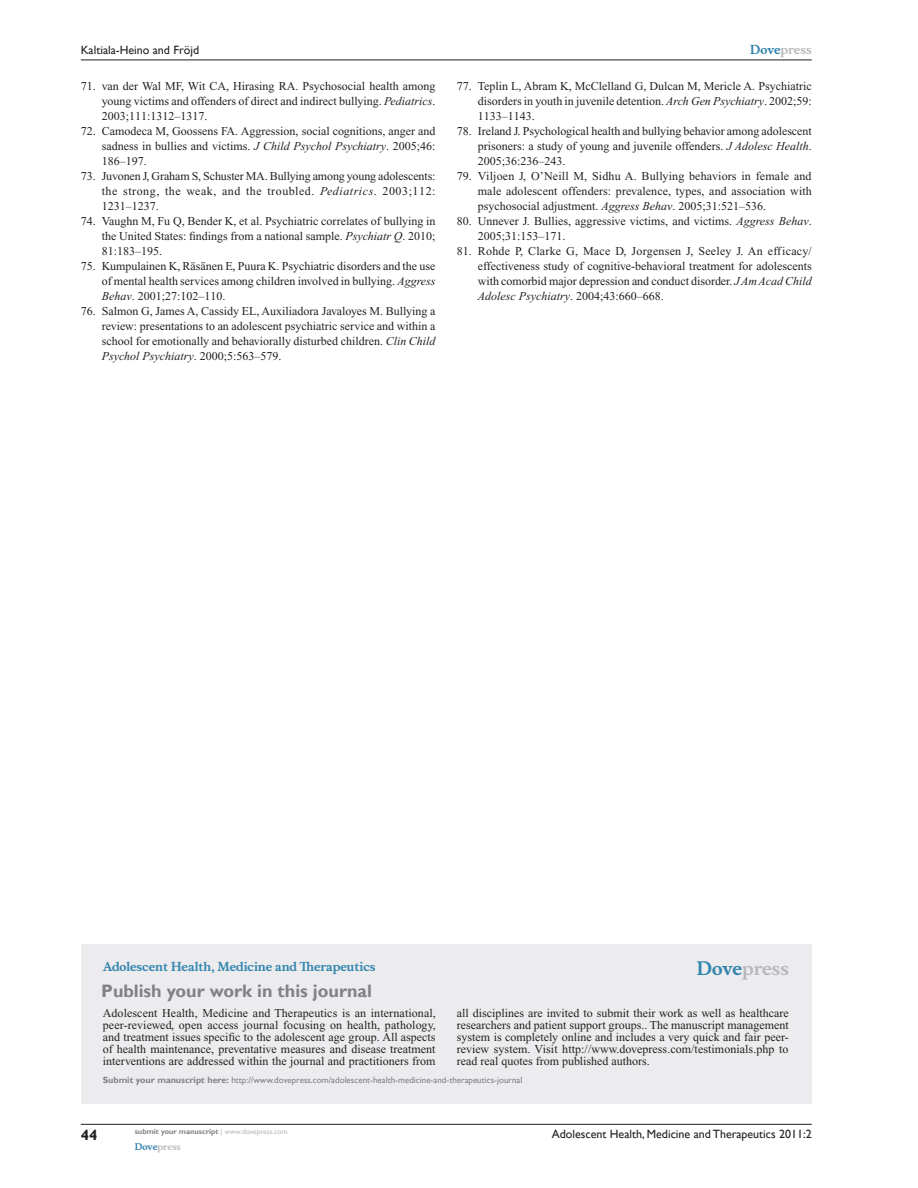
<style>
.page{position:relative;width:918px;height:1188px;background:#fff}
.page>*{position:absolute;margin:0;border:0;box-sizing:border-box;transform-origin:0 0}
.t1{font:700 18px "Gill Sans";color:#808285}
.t2{font:700 18px "Musee";color:#b8b9bc}
.t3{font:700 15px "Gill Sans";color:#231f20}
.t4{font:12px/15px "Times New Roman";color:#231f20;text-align:justify}
.t5{font:12px "Gill Sans";color:#231f20}
.t6{font:700 12px "Musee";color:#3485ae}
.t7{font:700 12px "Musee";color:#b8b9bc}
.t8{font:9px "Gill Sans";color:#808285}
.t9{font:700 9px "Musee";color:#b8b9bc}
.t10{font:700 7.5px "Gill Sans";color:#808285}
.s1{font-style:italic}
.s2{color:#3485ae}
.s3{font-weight:700}
.s4{font-weight:400;color:#b8b9bc}
</style>
<div class="page">
<div style="left:81px;top:944px;width:731px;height:159px;background:#ececee"></div>
<hr style="left:81px;top:1124px;width:731px;height:1px;background:#231f20">
<hr style="left:81px;top:60px;width:731px;height:1px;background:#231f20">
<p class="t5" style="left:81px;top:43px;width:120px">Kaltiala-Heino and Fröjd</p>
<p class="t4" style="left:102px;top:79px;width:335px;text-indent:-21px">71. van der Wal MF, Wit CA, Hirasing RA. Psychosocial health among young victims and offenders of direct and indirect bullying. <span class="s1">Pediatrics</span>.<br>2003;111:1312–1317.</p>
<p class="t4" style="left:102px;top:124px;width:335px;text-indent:-21px">72. Camodeca M, Goossens FA. Aggression, social cognitions, anger and sadness in bullies and victims. <span class="s1">J Child Psychol Psychiatry</span>. 2005;46:<br>186–197.</p>
<p class="t4" style="left:102px;top:169px;width:335px;text-indent:-21px">73. Juvonen J, Graham S, Schuster MA. Bullying among young adolescents: the strong, the weak, and the troubled. <span class="s1">Pediatrics</span>. 2003;112:<br>1231–1237.</p>
<p class="t4" style="left:102px;top:214px;width:335px;text-indent:-21px">74. Vaughn M, Fu Q, Bender K, et al. Psychiatric correlates of bullying in the United States: findings from a national sample. <span class="s1">Psychiatr Q</span>. 2010; 81:183–195.</p>
<p class="t4" style="left:102px;top:259px;width:335px;text-indent:-21px">75. Kumpulainen K, Räsänen E, Puura K. Psychiatric disorders and the use of mental health services among children involved in bullying. <span class="s1">Aggress Behav</span>. 2001;27:102–110.</p>
<p class="t4" style="left:102px;top:304px;width:335px;text-indent:-21px">76. Salmon G, James A, Cassidy EL, Auxiliadora Javaloyes M. Bullying a review: presentations to an adolescent psychiatric service and within a school for emotionally and behaviorally disturbed children. <span class="s1">Clin Child Psychol Psychiatry</span>. 2000;5:563–579.</p>
<p class="t7" style="left:750px;top:43px;width:63px"><span class="s2">Dove</span>press</p>
<p class="t4" style="left:478px;top:79px;width:335px;text-indent:-21px">77. Teplin L, Abram K, McClelland G, Dulcan M, Mericle A. Psychiatric disorders in youth in juvenile detention. <span class="s1">Arch Gen Psychiatry</span>. 2002;59:<br>1133–1143.</p>
<p class="t4" style="left:478px;top:124px;width:335px;text-indent:-21px">78. Ireland J. Psychological health and bullying behavior among adolescent prisoners: a study of young and juvenile offenders. <span class="s1">J Adolesc Health</span>.<br>2005;36:236–243.</p>
<p class="t4" style="left:478px;top:169px;width:335px;text-indent:-21px">79. Viljoen J, O’Neill M, Sidhu A. Bullying behaviors in female and male adolescent offenders: prevalence, types, and association with psychosocial adjustment. <span class="s1">Aggress Behav</span>. 2005;31:521–536.</p>
<p class="t4" style="left:478px;top:214px;width:335px;text-indent:-21px">80. Unnever J. Bullies, aggressive victims, and victims. <span class="s1">Aggress Behav</span>.<br>2005;31:153–171.</p>
<p class="t4" style="left:478px;top:244px;width:336px;text-indent:-21px">81. Rohde P, Clarke G, Mace D, Jorgensen J, Seeley J. An efficacy/ effectiveness study of cognitive-behavioral treatment for adolescents with comorbid major depression and conduct disorder. <span class="s1">J Am Acad Child Adolesc Psychiatry</span>. 2004;43:660–668.</p>
<p class="t6" style="left:103px;top:959px;width:274px">Adolescent Health, Medicine and Therapeutics</p>
<h1 class="t1" style="left:101px;top:980px;width:272px">Publish your work in this journal</h1>
<h1 class="t2" style="left:697px;top:958px;width:94px"><span class="s2">Dove</span>press</h1>
<p class="t4" style="left:103px;top:1007px;width:335px;line-height:12px">Adolescent Health, Medicine and Therapeutics is an international, peer-reviewed, open access journal focusing on health, pathology, and treatment issues specific to the adolescent age group. All aspects of health maintenance, preventative measures and disease treatment interventions are addressed within the journal and practitioners from</p>
<p class="t4" style="left:457px;top:1007px;width:333px;line-height:12px">all disciplines are invited to submit their work as well as healthcare researchers and patient support groups.. The manuscript management system is completely online and includes a very quick and fair peer&shy;review system. Visit http://www.dovepress.com/testimonials.php to read real quotes from published authors.</p>
<p class="t8" style="left:103px;top:1075px;width:421px"><span class="s3">Submit your manuscript here:</span> http://www.dovepress.com/adolescent-health-medicine-and-therapeutics-journal</p>
<p class="t3" style="left:81px;top:1126px;width:18px">44</p>
<p class="t10" style="left:135px;top:1127px;width:154px">submit your manuscript <span class="s4">| www.dovepress.com</span></p>
<p class="t9" style="left:135px;top:1141px;width:48px"><span class="s2">Dove</span>press</p>
<p class="t5" style="left:552px;top:1127px;width:261px">Adolescent Health, Medicine and Therapeutics 2011:2</p>
</div>
